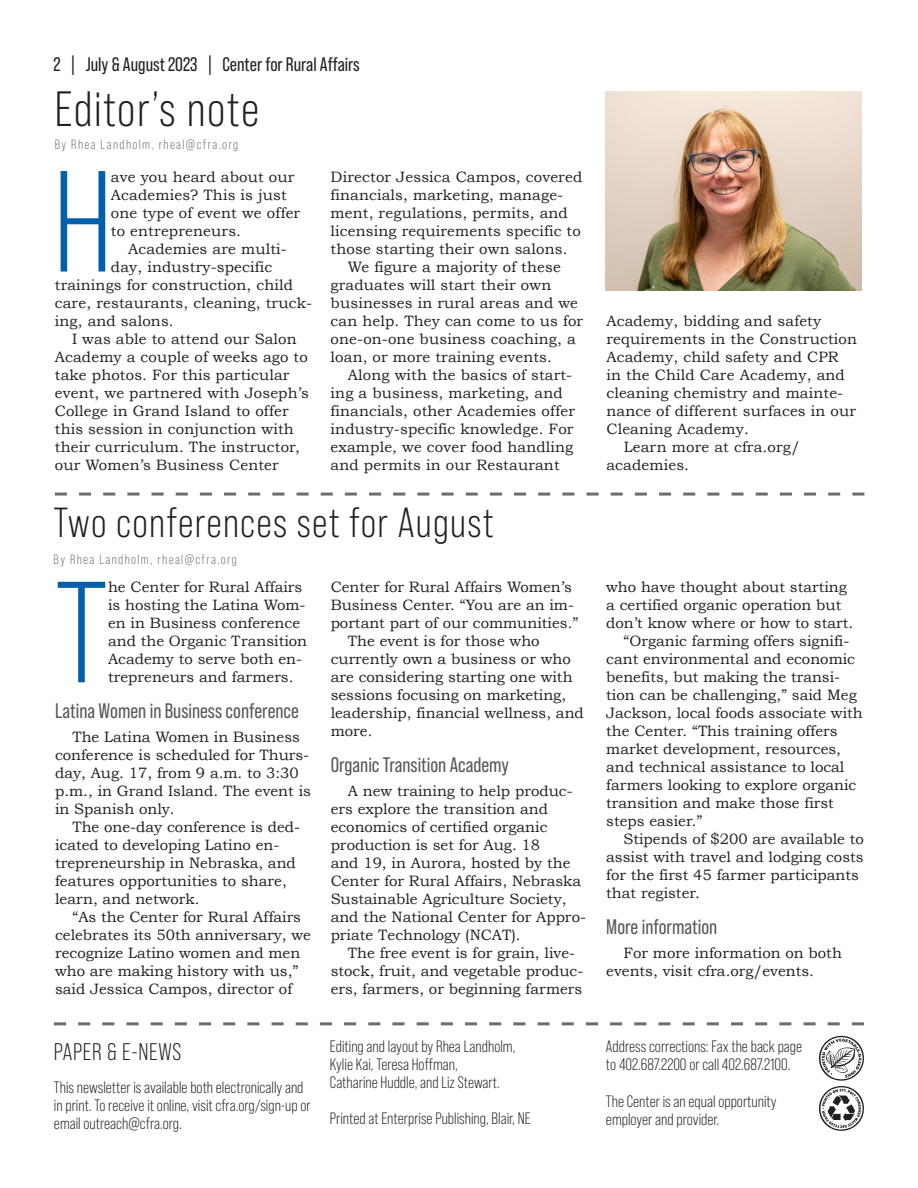
<style>
.page{position:relative;width:918px;height:1188px;background:#fff}
.page>*{position:absolute;margin:0;border:0;box-sizing:border-box;transform-origin:0 0}
.Body_Copy_-_1st_para{font:143.55px "Bebas Neue";color:#0060aa}
.Headline{font:49.5px "Bebas Neue Pro";letter-spacing:.03em;color:#231f20}
.Headline-2{font:42px "Bebas Neue Pro";letter-spacing:.03em;color:#231f20}
.Body_Copy{font:24px "Bebas Neue Pro";letter-spacing:.03em;color:#231f20}
.t1{font:21px "Bebas Neue Pro";color:#57585a}
.Body_Copy-2{font:19.5px "Bebas Neue Pro";color:#231f20}
.Body_Copy-3{font:16.5px/18px "Bebas Neue Pro";color:#231f20}
.Body_Copy_-_1st_para-2{font:15px/18px "Bookman Old Style";color:#231f20}
.Byline{font:13.5px "Bebas Neue Pro";letter-spacing:.1em;color:#6c6d70}
</style>
<div class="page">
<svg style="left:54px;top:1022px;width:810px;height:3px"></svg>
<svg style="left:819px;top:1036px;width:45px;height:95px"></svg>
<svg style="left:55px;top:493px;width:809px;height:3px"></svg>
<img style="left:605px;top:92px;width:256px;height:199px">
<p class="Body_Copy-2" style="left:54px;top:53px;width:308px">2 | July &amp; August 2023 | Center for Rural Affairs</p>
<p class="Headline" style="left:55px;top:81px;width:206px">Editor’s note</p>
<p class="Byline" style="left:55px;top:136px;width:185px">By Rhea Landholm, rheal@cfra.org</p>
<p class="Body_Copy_-_1st_para" style="left:55px;top:145px;width:58px">H</p>
<p class="Body_Copy_-_1st_para-2" style="left:111px;top:167px;width:191px">ave you heard about our<br>Academies? This is just one type of event we offer to entrepreneurs.</p>
<p class="Body_Copy_-_1st_para-2" style="left:331px;top:167px;width:253px">Director Jessica Campos, covered financials, marketing, manage&shy;ment, regulations, permits, and licensing requirements specific to those starting their own salons.</p>
<p class="Body_Copy_-_1st_para-2" style="left:331px;top:257px;width:254px;text-indent:17px">We figure a majority of these graduates will start their own businesses in rural areas and we can help. They can come to us for one-on-one business coaching, a loan, or more training events.</p>
<p class="Body_Copy_-_1st_para-2" style="left:331px;top:365px;width:246px;text-indent:17px">Along with the basics of start&shy;ing a business, marketing, and financials, other Academies offer industry-specific knowledge. For example, we cover food handling and permits in our Restaurant</p>
<p class="Body_Copy_-_1st_para-2" style="left:128px;top:239px;width:160px">Academies are multi-</p>
<p class="Body_Copy_-_1st_para-2" style="left:111px;top:257px;width:163px">day, industry-specific</p>
<p class="Body_Copy_-_1st_para-2" style="left:55px;top:275px;width:240px">trainings for construction, child</p>
<p class="Body_Copy_-_1st_para-2" style="left:55px;top:293px;width:259px">care, restaurants, cleaning, truck-</p>
<p class="Body_Copy_-_1st_para-2" style="left:55px;top:311px;width:120px">ing, and salons.</p>
<p class="Body_Copy_-_1st_para-2" style="left:55px;top:329px;width:256px;text-indent:17px">I was able to attend our Salon<br>Academy a couple of weeks ago to take photos. For this particular event, we partnered with Joseph’s<br>College in Grand Island to offer this session in conjunction with their curriculum. The instructor, our Women’s Business Center</p>
<p class="Headline-2" style="left:54px;top:499px;width:441px">Two conferences set for August</p>
<p class="Byline" style="left:54px;top:552px;width:185px">By Rhea Landholm, rheal@cfra.org</p>
<p class="Body_Copy_-_1st_para" style="left:55px;top:556px;width:54px">T</p>
<p class="Body_Copy_-_1st_para-2" style="left:108px;top:578px;width:201px">he Center for Rural Affairs is hosting the Latina Wom&shy;en in Business conference and the Organic Transition<br>Academy to serve both en&shy;trepreneurs and farmers.</p>
<p class="t1" style="left:55px;top:699px;width:245px">Latina Women in Business conference</p>
<p class="Body_Copy_-_1st_para-2" style="left:55px;top:728px;width:257px;text-indent:17px">The Latina Women in Business conference is scheduled for Thurs&shy;day, Aug. 17, from 9 a.m. to 3:30 p.m., in Grand Island. The event is in Spanish only.</p>
<p class="Body_Copy_-_1st_para-2" style="left:55px;top:818px;width:247px;text-indent:17px">The one-day conference is ded&shy;icated to developing Latino en&shy;trepreneurship in Nebraska, and features opportunities to share, learn, and network.</p>
<p class="Body_Copy_-_1st_para-2" style="left:55px;top:908px;width:257px;text-indent:17px">“As the Center for Rural Affairs celebrates its 50th anniversary, we recognize Latino women and men who are making history with us,” said Jessica Campos, director of</p>
<p class="Body_Copy_-_1st_para-2" style="left:331px;top:578px;width:249px">Center for Rural Affairs Women’s<br>Business Center. “You are an im&shy;portant part of our communities.”</p>
<p class="Body_Copy_-_1st_para-2" style="left:331px;top:632px;width:255px;text-indent:17px">The event is for those who currently own a business or who are considering starting one with sessions focusing on marketing, leadership, financial wellness, and more.</p>
<p class="t1" style="left:331px;top:753px;width:180px">Organic Transition Academy</p>
<p class="Body_Copy_-_1st_para-2" style="left:331px;top:782px;width:257px;text-indent:17px">A new training to help produc&shy;ers explore the transition and economics of certified organic production is set for Aug. 18<br>and 19, in Aurora, hosted by the<br>Center for Rural Affairs, Nebraska<br>Sustainable Agriculture Society, and the National Center for Appro&shy;priate Technology (NCAT).</p>
<p class="Body_Copy_-_1st_para-2" style="left:331px;top:944px;width:254px;text-indent:17px">The free event is for grain, live&shy;stock, fruit, and vegetable produc&shy;ers, farmers, or beginning farmers</p>
<p class="Body_Copy" style="left:54px;top:1038px;width:129px">PAPER &amp; E-NEWS</p>
<p class="Body_Copy-3" style="left:54px;top:1078px;width:258px">This newsletter is available both electronically and in print. To receive it online, visit cfra.org/sign-up or email outreach@cfra.org.</p>
<p class="Body_Copy-3" style="left:330px;top:1038px;width:187px">Editing and layout by Rhea Landholm,<br>Kylie Kai, Teresa Hoffman,<br>Catharine Huddle, and Liz Stewart.</p>
<p class="Body_Copy-3" style="left:330px;top:1110px;width:202px">Printed at Enterprise Publishing, Blair, NE</p>
<p class="Body_Copy_-_1st_para-2" style="left:606px;top:311px;width:252px">Academy, bidding and safety requirements in the Construction<br>Academy, child safety and CPR<br>in the Child Care Academy, and cleaning chemistry and mainte&shy;nance of different surfaces in our<br>Cleaning Academy.</p>
<p class="Body_Copy_-_1st_para-2" style="left:606px;top:437px;width:195px;text-indent:17px">Learn more at cfra.org/ academies.</p>
<p class="Body_Copy_-_1st_para-2" style="left:606px;top:578px;width:249px">who have thought about starting a certified organic operation but don’t know where or how to start.</p>
<p class="Body_Copy_-_1st_para-2" style="left:606px;top:632px;width:258px;text-indent:17px">“Organic farming offers signifi&shy;cant environmental and economic benefits, but making the transi&shy;tion can be challenging,” said Meg<br>Jackson, local foods associate with the Center. “This training offers market development, resources, and technical assistance to local farmers looking to explore organic transition and make those first steps easier.”</p>
<p class="Body_Copy_-_1st_para-2" style="left:606px;top:830px;width:259px;text-indent:17px">Stipends of $200 are available to assist with travel and lodging costs for the first 45 farmer participants that register.</p>
<p class="t1" style="left:606px;top:915px;width:112px">More information</p>
<p class="Body_Copy_-_1st_para-2" style="left:606px;top:944px;width:237px;text-indent:17px">For more information on both events, visit cfra.org/events.</p>
<p class="Body_Copy-3" style="left:606px;top:1038px;width:198px">Address corrections: Fax the back page to 402.687.2200 or call 402.687.2100.</p>
<p class="Body_Copy-3" style="left:606px;top:1092px;width:172px">The Center is an equal opportunity employer and provider.</p>
</div>
